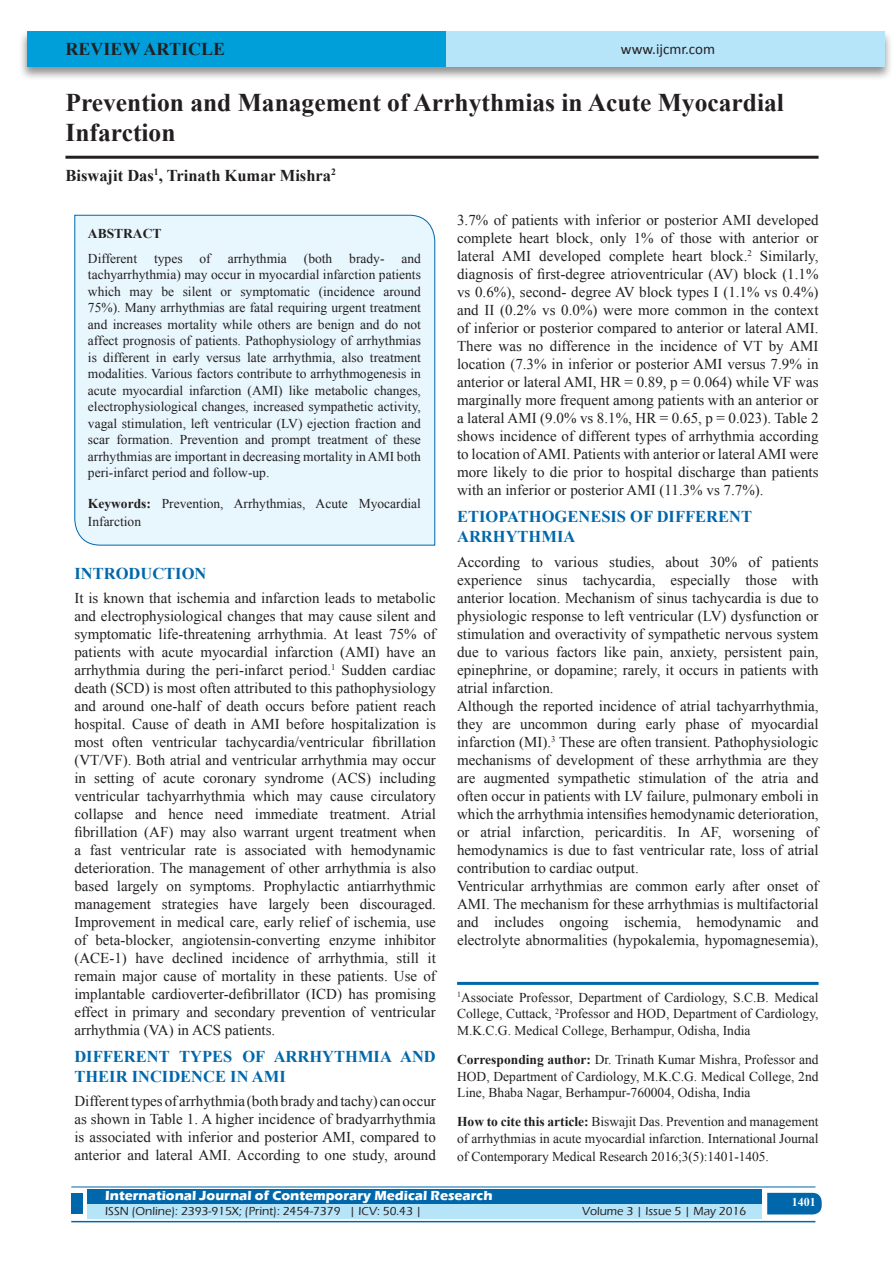
<style>
.page{position:relative;width:893px;height:1263px;background:#fff}
.page>*{position:absolute;margin:0;border:0;box-sizing:border-box;transform-origin:0 0}
.A_Title_New{font:700 25.5px/30px "Times New Roman";color:#231f20}
.AT_new{font:700 18px "Times New Roman";color:#231f20}
.t1{font:700 16.5px/20.2px "Times New Roman";color:#0067aa}
.AU-New{font:700 16.5px "Times New Roman";color:#231f20}
.TX_New{font:15px/18px "Times New Roman";color:#231f20;text-align:justify}
.t2{font:15px "Calibri";color:#231f20}
.Affi_New{font:13.5px/16.5px "Times New Roman";color:#231f20}
.HTC_new{font:13.5px/16.5px "Times New Roman";color:#231f20}
.Corresponding{font:13.5px/16.5px "Times New Roman";color:#231f20;text-align:justify}
.t3{font:700 13.5px "Eras ITC";color:#fff}
.t4{font:500 12px "Eras ITC";color:#231f20}
.t5{font:700 12px "Times New Roman";color:#fff}
.s1{font-weight:700}
</style>
<div class="page">
<div style="left:19px;top:29px;width:874px;height:52px;background:#231f20;opacity:.5"></div>
<div style="left:27px;top:31px;width:858px;height:35px;background:#b6e4f9"></div>
<div style="left:27px;top:31px;width:419px;height:35px;background:#009fda"></div>
<div style="left:87px;top:1189px;width:674px;height:15px;background:#0067aa"></div>
<div style="left:87px;top:1204px;width:674px;height:15px;background:#b6e4f9"></div>
<svg style="left:767px;top:1193px;width:55px;height:21px"></svg>
<hr style="left:71px;top:1186px;width:744px;height:1px;background:#0067aa">
<hr style="left:71px;top:1221px;width:744px;height:1px;background:#0067aa">
<div style="left:71px;top:1193px;width:12px;height:21px;background:#0067aa"></div>
<hr style="left:65px;top:156px;width:754px;height:3px;background:#231f20">
<div style="left:74px;top:214px;width:361px;height:332px;background:#e8f6fd"></div>
<hr style="left:457px;top:982px;width:362px;height:3px;background:#0067aa">
<p class="AT_new" style="left:65px;top:36px;width:161px">REVIEW ARTICLE</p>
<p class="t2" style="left:621px;top:40px;width:96px">www.ijcmr.com</p>
<p class="A_Title_New" style="left:65px;top:87px;width:720px">Prevention and Management of Arrhythmias in Acute Myocardial<br>Infarction</p>
<p class="AU-New" style="left:65px;top:164px;width:272px">Biswajit Das<sup>1</sup>, Trinath Kumar Mishra<sup>2</sup></p>
<p class="Affi_New" style="left:88px;top:220px;width:75px;line-height:25px"><span class="s1">ABSTRACT<br></span>Different</p>
<p class="Affi_New" style="left:88px;top:250px;width:335px;text-align:justify;text-indent:314px">and tachyarrhythmia) may occur in myocardial infarction patients which may be silent or symptomatic (incidence around 75%). Many arrhythmias are fatal requiring urgent treatment and increases mortality while others are benign and do not affect prognosis of patients. Pathophysiology of arrhythmias is different in early versus late arrhythmia, also treatment modalities. Various factors contribute to arrhythmogenesis in acute myocardial infarction (AMI) like metabolic changes, electrophysiological changes, increased sympathetic activity, vagal stimulation, left ventricular (LV) ejection fraction and scar formation. Prevention and prompt treatment of these arrhythmias are important in decreasing mortality in AMI both peri-infarct period and follow-up.</p>
<p class="Affi_New" style="left:88px;top:494px;width:335px;line-height:18px"><span class="s1">Keywords:</span> Prevention, Arrhythmias, Acute Myocardial<br>Infarction</p>
<p class="Affi_New" style="left:154px;top:250px;width:30px">types</p>
<p class="Affi_New" style="left:200px;top:250px;width:13px">of</p>
<p class="Affi_New" style="left:228px;top:250px;width:61px">arrhythmia</p>
<p class="Affi_New" style="left:304px;top:250px;width:30px">(both</p>
<p class="Affi_New" style="left:349px;top:250px;width:37px">brady-</p>
<h1 class="t1" style="left:74px;top:562px;width:133px">INTRODUCTION</h1>
<p class="TX_New" style="left:74px;top:589px;width:363px">It is known that ischemia and infarction leads to metabolic and electrophysiological changes that may cause silent and symptomatic life-threatening arrhythmia. At least 75% of patients with acute myocardial infarction (AMI) have an arrhythmia during the peri-infarct period.<sup>1</sup> Sudden cardiac death (SCD) is most often attributed to this pathophysiology and around one-half of death occurs before patient reach hospital. Cause of death in AMI before hospitalization is most often ventricular tachycardia/ventricular fibrillation (VT/VF). Both atrial and ventricular arrhythmia may occur in setting of acute coronary syndrome (ACS) including ventricular tachyarrhythmia which may cause circulatory collapse and hence need immediate treatment. Atrial fibrillation (AF) may also warrant urgent treatment when a fast ventricular rate is associated with hemodynamic deterioration. The management of other arrhythmia is also based largely on symptoms. Prophylactic antiarrhythmic management strategies have largely been discouraged.<br>Improvement in medical care, early relief of ischemia, use of beta-blocker, angiotensin-converting enzyme inhibitor (ACE-1) have declined incidence of arrhythmia, still it remain major cause of mortality in these patients. Use of implantable cardioverter-defibrillator (ICD) has promising effect in primary and secondary prevention of ventricular arrhythmia (VA) in ACS patients.</p>
<h1 class="t1" style="left:74px;top:1045px;width:363px">DIFFERENT TYPES OF ARRHYTHMIA AND<br>THEIR INCIDENCE IN AMI</h1>
<p class="TX_New" style="left:74px;top:1092px;width:363px">Different types of arrhythmia (both brady and tachy) can occur as shown in Table 1. A higher incidence of bradyarrhythmia is associated with inferior and posterior AMI, compared to anterior and lateral AMI. According to one study, around</p>
<p class="TX_New" style="left:457px;top:211px;width:363px">3.7% of patients with inferior or posterior AMI developed complete heart block, only 1% of those with anterior or lateral AMI developed complete heart block.<sup>2</sup> Similarly, diagnosis of first-degree atrioventricular (AV) block (1.1% vs 0.6%), second- degree AV block types I (1.1% vs 0.4%) and II (0.2% vs 0.0%) were more common in the context of inferior or posterior compared to anterior or lateral AMI.<br>There was no difference in the incidence of VT by AMI location (7.3% in inferior or posterior AMI versus 7.9% in anterior or lateral AMI, HR = 0.89, p = 0.064) while VF was marginally more frequent among patients with an anterior or a lateral AMI (9.0% vs 8.1%, HR = 0.65, p = 0.023). Table 2 shows incidence of different types of arrhythmia according to location of AMI. Patients with anterior or lateral AMI were more likely to die prior to hospital discharge than patients with an inferior or posterior AMI (11.3% vs 7.7%).</p>
<h1 class="t1" style="left:457px;top:506px;width:296px">ETIOPATHOGENESIS OF DIFFERENT<br>ARRHYTHMIA</h1>
<p class="TX_New" style="left:457px;top:552px;width:363px">According to various studies, about 30% of patients experience sinus tachycardia, especially those with anterior location. Mechanism of sinus tachycardia is due to physiologic response to left ventricular (LV) dysfunction or stimulation and overactivity of sympathetic nervous system due to various factors like pain, anxiety, persistent pain, epinephrine, or dopamine; rarely, it occurs in patients with atrial infarction.</p>
<p class="TX_New" style="left:457px;top:696px;width:363px">Although the reported incidence of atrial tachyarrhythmia, they are uncommon during early phase of myocardial infarction (MI).<sup>3</sup> These are often transient. Pathophysiologic mechanisms of development of these arrhythmia are they are augmented sympathetic stimulation of the atria and often occur in patients with LV failure, pulmonary emboli in which the arrhythmia intensifies hemodynamic deterioration, or atrial infarction, pericarditis. In AF, worsening of hemodynamics is due to fast ventricular rate, loss of atrial contribution to cardiac output.</p>
<p class="TX_New" style="left:457px;top:876px;width:363px">Ventricular arrhythmias are common early after onset of AMI. The mechanism for these arrhythmias is multifactorial and includes ongoing ischemia, hemodynamic and electrolyte abnormalities (hypokalemia, hypomagnesemia),</p>
<p class="Affi_New" style="left:457px;top:989px;width:363px;text-align:justify"><sup>1</sup>Associate Professor, Department of Cardiology, S.C.B. Medical College, Cuttack, <sup>2</sup>Professor and HOD, Department of Cardiology, M.K.C.G. Medical College, Berhampur, Odisha, India</p>
<p class="Corresponding" style="left:457px;top:1051px;width:363px"><span class="s1">Corresponding author:</span> Dr. Trinath Kumar Mishra, Professor and HOD, Department of Cardiology, M.K.C.G. Medical College, 2nd Line, Bhaba Nagar, Berhampur-760004, Odisha, India</p>
<p class="HTC_new" style="left:457px;top:1113px;width:363px"><span class="s1">How to cite this article:</span> Biswajit Das. Prevention and management of arrhythmias in acute myocardial infarction. International Journal</p>
<p class="HTC_new" style="left:457px;top:1148px;width:313px">of Contemporary Medical Research 2016;3(5):1401-1405.</p>
<p class="t3" style="left:105px;top:1188px;width:389px">International Journal of Contemporary Medical Research</p>
<p class="t4" style="left:105px;top:1204px;width:318px">ISSN (Online): 2393-915X; (Print): 2454-7379 | ICV: 50.43 |</p>
<p class="t4" style="left:582px;top:1204px;width:166px">Volume 3 | Issue 5 | May 2016</p>
<h4 class="t5" style="left:792px;top:1194px;width:25px">1401</h4>
</div>
